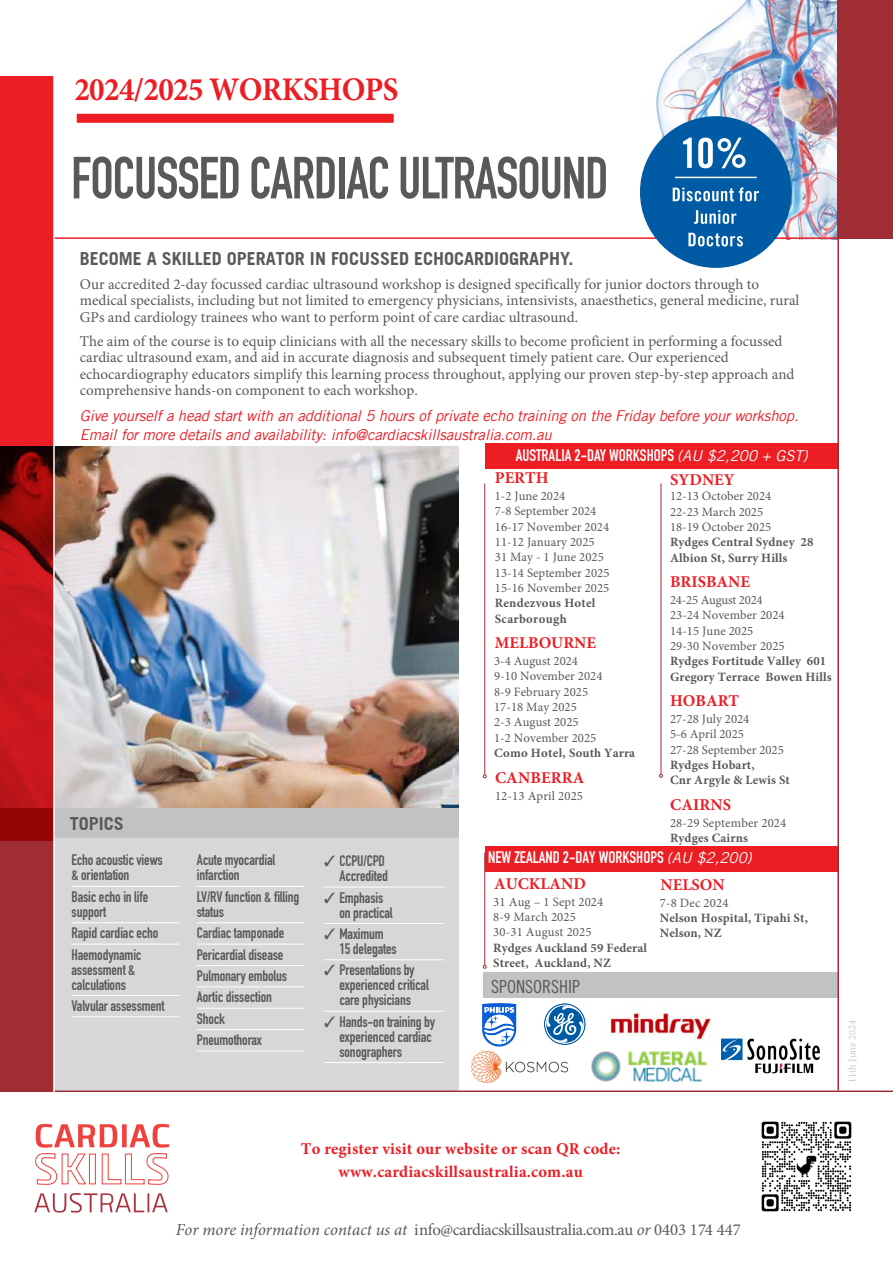
<style>
.page{position:relative;width:893px;height:1263px;background:#fff}
.page>*{position:absolute;margin:0;border:0;box-sizing:border-box;transform-origin:0 0}
.t1{font:700 58.35px "DIN Condensed";letter-spacing:-.02em;color:#58595b;scale:.94 1}
.t2{font:700 33px "Minion Pro";letter-spacing:-.02em;color:#ed1d24;scale:.94 1}
.t3{font:700 18px "Trade Gothic";color:#58595b}
.t4{font:18px "Trade Gothic LT Std Cn 18";color:#58595b}
.t5{font:16.8px "Minion Pro";letter-spacing:-.025em;color:#58595b}
.t6{font:700 16.5px/22.4px "Minion Pro";letter-spacing:.01em;color:#ed1d24;text-align:center}
.t7{font:700 16.5px "DIN Condensed";color:#fff}
.t8{font:700 16.5px "Minion Pro";letter-spacing:.01em;color:#ed1c24}
.t9{font:15px/16.5px "Minion Pro";color:#58595b}
.t10{font:700 15px/15px "DIN Condensed";letter-spacing:-.01em;color:#58595b}
.t11{font:italic 15px/18.6px "Trade Gothic LT";letter-spacing:-.01em;color:#ed1d24}
.t12{font:12.75px/15.3px "Minion Pro";letter-spacing:.005em;color:#58595b}
.t13{font:700 12.75px/15.3px "Minion Pro";letter-spacing:.01em;color:#58595b}
.t14{font:12.75px "Minion Pro";letter-spacing:.01em;color:#57585b}
.t15{font:10.5px "Minion Pro";color:#c7c8ca}
.s1{font-family:"Trade Gothic LT";font-weight:400;font-style:italic;font-size:15px}
.s2{color:#57585b}
.s3{color:#ed1c24}
.s4{font-style:italic}
</style>
<div class="page">
<div style="left:485px;top:846px;width:353px;height:25px;background:#ed1d24"></div>
<svg style="left:482px;top:1003px;width:34px;height:43px"></svg>
<svg style="left:544px;top:1003px;width:41px;height:42px"></svg>
<div style="left:484px;top:972px;width:354px;height:26px;background:#c0c2c4"></div>
<div style="left:54px;top:807px;width:404px;height:283px;background:#d5d7d8"></div>
<hr style="left:72px;top:886px;width:107px;height:1px;background:#fff">
<hr style="left:72px;top:922px;width:107px;height:1px;background:#fff">
<hr style="left:72px;top:944px;width:107px;height:1px;background:#fff">
<hr style="left:72px;top:995px;width:107px;height:1px;background:#fff">
<hr style="left:72px;top:1016px;width:107px;height:1px;background:#fff">
<hr style="left:197px;top:886px;width:108px;height:1px;background:#fff">
<hr style="left:197px;top:922px;width:108px;height:1px;background:#fff">
<hr style="left:197px;top:944px;width:108px;height:1px;background:#fff">
<hr style="left:197px;top:965px;width:108px;height:1px;background:#fff">
<hr style="left:197px;top:986px;width:108px;height:1px;background:#fff">
<hr style="left:197px;top:1008px;width:108px;height:1px;background:#fff">
<hr style="left:197px;top:1029px;width:108px;height:1px;background:#fff">
<hr style="left:197px;top:1050px;width:108px;height:1px;background:#fff">
<hr style="left:324px;top:887px;width:120px;height:1px;background:#fff">
<hr style="left:324px;top:923px;width:120px;height:1px;background:#fff">
<hr style="left:324px;top:959px;width:120px;height:1px;background:#fff">
<hr style="left:324px;top:1011px;width:120px;height:1px;background:#fff">
<hr style="left:324px;top:1062px;width:120px;height:1px;background:#fff">
<div style="left:54px;top:807px;width:404px;height:30px;background:#c0c2c4"></div>
<div style="left:0;top:807px;width:54px;height:285px;background:#9f2d33"></div>
<img style="left:55px;top:446px;width:404px;height:361px">
<img style="left:640px;top:1px;width:197px;height:239px">
<svg style="left:0;top:76px;width:53px;height:764px"></svg>
<div style="left:837px;top:0;width:56px;height:239px;background:#9f2d33"></div>
<hr style="left:0;top:1090px;width:893px;height:2px;background:#9f2d33">
<div style="left:77px;top:113px;width:317px;height:11px;background:#ed1d24"></div>
<hr style="left:53px;top:237px;width:784px;height:2px;background:#ed1d24">
<hr style="left:53px;top:0;width:2px;height:1092px;background:#fff">
<svg style="left:34px;top:1193px;width:134px;height:19px"></svg>
<svg style="left:35px;top:1124px;width:134px;height:61px"></svg>
<div style="left:485px;top:443px;width:353px;height:26px;background:#ed1d24"></div>
<hr style="left:484px;top:483px;width:1px;height:292px;background:#9f2d33">
<svg style="left:483px;top:774px;width:4px;height:4px"></svg>
<hr style="left:661px;top:483px;width:1px;height:291px;background:#9f2d33">
<svg style="left:659px;top:774px;width:4px;height:4px"></svg>
<hr style="left:484px;top:852px;width:1px;height:113px;background:#9f2d33">
<svg style="left:483px;top:965px;width:4px;height:4px"></svg>
<hr style="left:837px;top:0;width:2px;height:1090px;background:#9f2d33">
<img style="left:609px;top:1012px;width:102px;height:29px">
<div style="left:640px;top:116px;width:152px;height:152px;background:#005ba4;border-radius:50%"></div>
<svg style="left:688px;top:233px;width:55px;height:13px"></svg>
<svg style="left:694px;top:210px;width:42px;height:14px"></svg>
<svg style="left:673px;top:187px;width:86px;height:14px"></svg>
<svg style="left:683px;top:138px;width:63px;height:30px"></svg>
<hr style="left:675px;top:177px;width:82px;height:1px;background:#fff">
<img style="left:761px;top:1121px;width:91px;height:91px">
<img style="left:471px;top:1050px;width:98px;height:33px">
<img style="left:591px;top:1051px;width:116px;height:31px">
<img style="left:721px;top:1038px;width:98px;height:36px">
<h2 class="t2" style="left:74px;top:66px;width:346px">2024/2025 WORKSHOPS</h2>
<h1 class="t1" style="left:71px;top:139px;width:573px">FOCUSSED CARDIAC ULTRASOUND</h1>
<p class="t3" style="left:80px;top:247px;width:495px">BECOME A SKILLED OPERATOR IN FOCUSSED ECHOCARDIOGRAPHY.</p>
<p class="t9" style="left:80px;top:276px;width:721px">Our accredited 2-day focussed cardiac ultrasound workshop is designed specifically for junior doctors through to medical specialists, including but not limited to emergency physicians, intensivists, anaesthetics, general medicine, rural<br>GPs and cardiology trainees who want to perform point of care cardiac ultrasound.</p>
<p class="t9" style="left:80px;top:333px;width:716px">The aim of the course is to equip clinicians with all the necessary skills to become proficient in performing a focussed cardiac ultrasound exam, and aid in accurate diagnosis and subsequent timely patient care. Our experienced echocardiography educators simplify this learning process throughout, applying our proven step-by-step approach and comprehensive hands-on component to each workshop.</p>
<p class="t11" style="left:80px;top:406px;width:720px">Give yourself a head start with an additional 5 hours of private echo training on the Friday before your workshop.<br>Email for more details and availability: info@cardiacskillsaustralia.com.au</p>
<p class="t3" style="left:70px;top:812px;width:56px">TOPICS</p>
<p class="t7" style="left:516px;top:444px;width:294px">AUSTRALIA 2-DAY WORKSHOPS <span class="s1">(AU $2,200 + GST)</span></p>
<p class="t8" style="left:495px;top:466px;width:55px">PERTH</p>
<p class="t12" style="left:495px;top:488px;width:116px">1-2 June 2024<br>7-8 September 2024<br>16-17 November 2024<br>11-12 January 2025<br>31 May - 1 June 2025<br>13-14 September 2025<br>15-16 November 2025</p>
<p class="t13" style="left:495px;top:595px;width:102px">Rendezvous Hotel<br>Scarborough</p>
<p class="t6" style="left:495px;top:631px;width:103px">MELBOURNE</p>
<p class="t12" style="left:494px;top:653px;width:110px">3-4 August 2024<br>9-1<span class="s2">0 Novembe</span>r 2024<br>8-9 February 2025<br>17-18 May 2025<br>2-3 August 2025<br>1-2 November 2025</p>
<p class="t13" style="left:494px;top:745px;width:143px">Como Hotel, South Yarra</p>
<p class="t8" style="left:495px;top:766px;width:91px">CANBERRA</p>
<p class="t14" style="left:495px;top:787px;width:90px">12-13 April 2025</p>
<p class="t6" style="left:670px;top:468px;width:66px">SYDNEY</p>
<p class="t12" style="left:670px;top:489px;width:103px">12-13 October 2024<br>22-23 March 2025<br>18-19 October 2025</p>
<p class="t13" style="left:670px;top:534px;width:145px">Rydges Central Sydney 28<br>Albion St, Surry Hills</p>
<p class="t6" style="left:670px;top:570px;width:81px">BRISBANE</p>
<p class="t12" style="left:670px;top:592px;width:116px">24-25 August 2024<br>23-24 November 2024<br>14-15 June 2025<br>29-30 November 2025</p>
<p class="t13" style="left:670px;top:653px;width:163px">Rydges Fortitude Valley 601<br>Gregory Terrace Bowen Hills</p>
<p class="t6" style="left:670px;top:689px;width:71px">HO<span class="s3">BAR</span>T</p>
<p class="t12" style="left:670px;top:711px;width:115px">27-28 July 2024<br>5-6 April 2025<br>27-28 September 2025</p>
<p class="t13" style="left:670px;top:757px;width:121px">Rydges Hobart,<br>Cnr Argyle &amp; Lewis St</p>
<p class="t8" style="left:670px;top:793px;width:63px">CAIRNS</p>
<p class="t12" style="left:670px;top:815px;width:118px">28-29 September 2024</p>
<p class="t13" style="left:670px;top:830px;width:79px">Rydges Cairns</p>
<p class="t10" style="left:72px;top:852px;width:93px">Echo acoustic views</p>
<p class="t7" style="left:488px;top:846px;width:265px">NEW ZEALAND 2-DAY WORKSHOPS <span class="s1">(AU $2,200)</span></p>
<p class="t10" style="left:72px;top:864px;width:78px;line-height:21.3px">&amp; orientation<br>Basic echo in life</p>
<p class="t10" style="left:72px;top:901px;width:88px;line-height:21.3px">support<br>Rapid cardiac echo<br>Haemodynamic</p>
<p class="t10" style="left:72px;top:962px;width:65px">assessment &amp; calculations</p>
<p class="t10" style="left:72px;top:998px;width:95px">Valvular assessment</p>
<p class="t10" style="left:197px;top:852px;width:80px">Acute myocardial infarction</p>
<p class="t10" style="left:197px;top:889px;width:104px">LV/RV function &amp; filling status</p>
<p class="t10" style="left:197px;top:922px;width:92px;line-height:21.3px">Cardiac tamponade<br>Pericardial disease<br>Pulmonary embolus<br>Aortic dissection<br>Shock<br>Pneumothorax</p>
<p class="t10" style="left:324px;top:853px;width:65px;text-align:right">✓ CCPU/CPD<br>Accredited</p>
<p class="t10" style="left:339px;top:890px;width:55px;text-indent:-15px">✓ Emphasis on practical</p>
<p class="t10" style="left:339px;top:926px;width:59px;text-indent:-15px">✓ Maximum<br>15 delegates</p>
<p class="t10" style="left:339px;top:962px;width:91px;text-indent:-15px">✓ Presentations by experienced critical care physicians</p>
<p class="t10" style="left:339px;top:1014px;width:97px;text-indent:-15px">✓ Hands-on training by experienced cardiac sonographers</p>
<p class="t6" style="left:494px;top:872px;width:93px">AUCKLAND</p>
<p class="t14" style="left:493px;top:893px;width:112px">31 Aug – 1 Sept 2024</p>
<p class="t12" style="left:493px;top:909px;width:100px">8-9 March 2025<br>30-31 August 2025</p>
<p class="t13" style="left:493px;top:940px;width:155px">Rydges Auckland 59 Federal<br>Street, Auckland, NZ</p>
<p class="t6" style="left:661px;top:873px;width:66px">NELSON</p>
<p class="t14" style="left:660px;top:894px;width:70px">7-8 Dec 2024</p>
<p class="t13" style="left:660px;top:910px;width:150px">Nelson Hospital, Tipahi St,<br>Nelson, NZ</p>
<p class="t4" style="left:491px;top:976px;width:90px">SPONSORSHIP</p>
<p class="t15" style="left:845px;top:1083px;width:65px;rotate:-90deg">11th June 2024</p>
<p class="t6" style="left:301px;top:1138px;width:321px">To register visit our website or scan QR code: www.cardiacskillsaustralia.com.au</p>
<p class="t5" style="left:176px;top:1218px;width:567px"><span class="s4">For more information contact us at</span> info@cardiacskillsaustralia.com.au <span class="s4">or</span> 0403 174 447</p>
</div>
